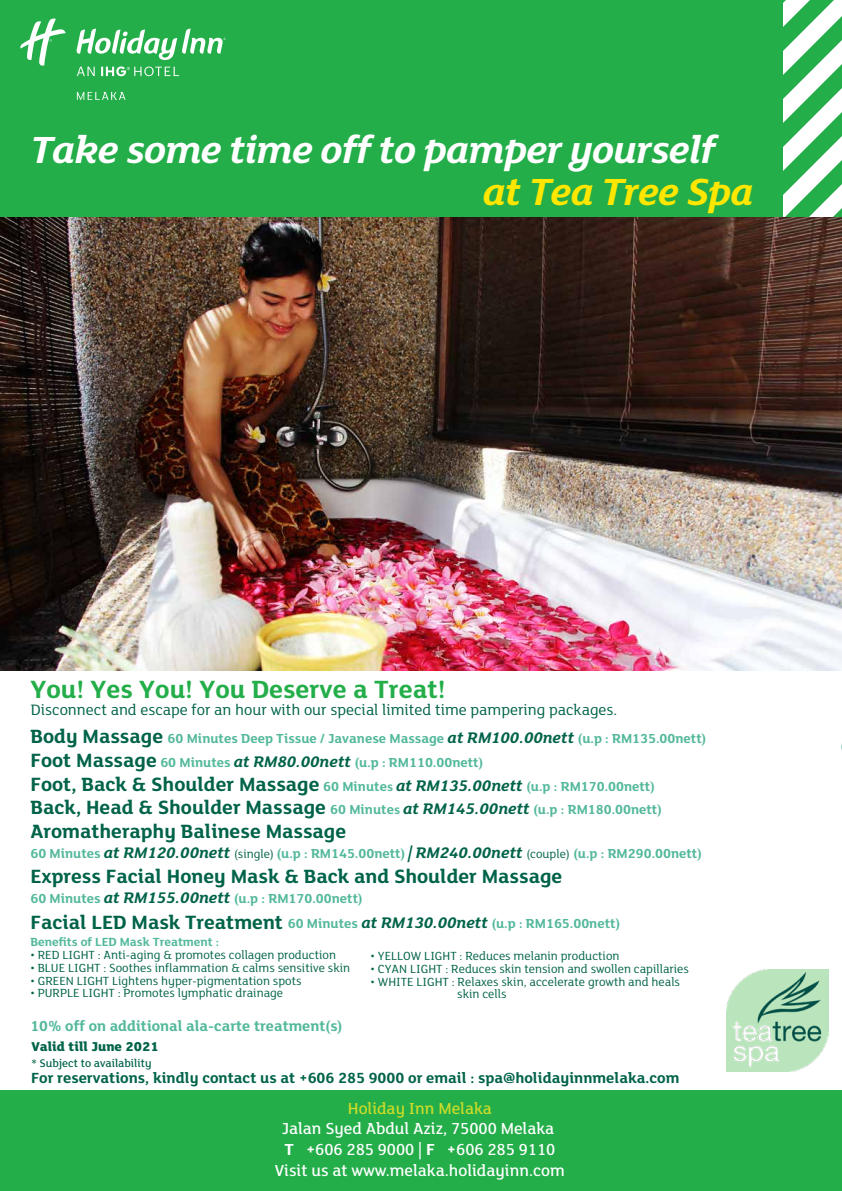
<style>
.page{position:relative;width:842px;height:1191px;background:#fff}
.page>*{position:absolute;margin:0;border:0;box-sizing:border-box;transform-origin:0 0}
.t1{font:italic 700 41.1px "FS Lola";letter-spacing:-.02em;color:#fff}
.t2{font:italic 700 41.1px "FS Lola";letter-spacing:-.02em;color:#ffe700}
.t3{font:700 27.1px "FS Lola";color:#23ae49}
.t4{font:700 20.9px "FS Lola";color:#006349}
.t5{font:500 17.4px/20.9px "FS Lola";color:#fff;text-align:center}
.t6{font:500 17.4px "FS Lola";color:#ccdb29}
.t7{font:16.4px "FS Lola";color:#006349}
.t8{font:700 16px "FS Lola";color:#006349}
.t9{font:700 15.8px "FS Lola";color:#53b89c}
.t10{font:700 14.2px "FS Lola";color:#53b89c}
.t11{font:800 14px "FS Lola";color:#006349}
.t12{font:12.8px/12.8px "FS Lola";color:#006349}
.t13{font:700 12.8px "FS Lola";color:#53b89c}
.t14{font:500 12px "FS Lola";color:#006349}
.s1{font-size:20.9px;color:#006349}
.s2{font-style:italic;font-size:16.7px;color:#006349}
.s3{font-size:13.3px}
.s4{font-weight:400;font-size:12.8px;color:#006349}
.s5{font-weight:700}
</style>
<div class="page">
<div style="left:0;top:0;width:842px;height:632px;background:#23ae49"></div>
<svg style="left:783px;top:0;width:59px;height:217px"></svg>
<svg style="left:20px;top:18px;width:206px;height:58px"></svg>
<svg style="left:77px;top:92px;width:48px;height:8px"></svg>
<div style="left:0;top:1090px;width:842px;height:101px;background:#23ae49"></div>
<img style="left:727px;top:969px;width:102px;height:102px">
<img style="left:0;top:217px;width:842px;height:454px">
<h1 class="t1" style="left:30px;top:121px;width:687px">Take some time off to pamper yourself</h1>
<h1 class="t2" style="left:483px;top:163px;width:272px">at Tea Tree Spa</h1>
<h2 class="t3" style="left:30px;top:670px;width:417px">You! Yes You! You Deserve a Treat!</h2>
<p class="t7" style="left:31px;top:699px;width:588px">Disconnect and escape for an hour with our special limited time pampering packages.</p>
<p class="t10" style="left:30px;top:728px;width:677px"><span class="s1">Body Massage</span> 60 Minutes Deep Tissue / Javanese Massage <span class="s2">at RM100.00nett</span> (u.p : RM135.00nett)</p>
<p class="t10" style="left:30px;top:753px;width:454px"><span class="s1">Foot Massage</span> 60 Minutes <span class="s2">at RM80.00nett</span> (u.p : RM110.00nett)</p>
<p class="t10" style="left:30px;top:777px;width:626px"><span class="s1">Foot, Back &amp; Shoulder Massage</span> 60 Minute<span class="s3">s</span> <span class="s2">at RM135.00nett</span> (u.p : RM170.00nett)</p>
<p class="t10" style="left:30px;top:800px;width:633px"><span class="s1">Back, Head &amp; Shoulder Massage</span> 60 Minute<span class="s3">s</span> <span class="s2">at RM145.00nett</span> (u.p : RM180.00nett)</p>
<h3 class="t4" style="left:30px;top:816px;width:317px">Aromatheraphy Balinese Massage</h3>
<p class="t10" style="left:30px;top:843px;width:673px">60 Minutes <span class="s2">at RM120.00nett</span> <span class="s4">(single)</span> (u.p : RM145.00nett) <span class="s2">| RM240.00nett</span> <span class="s4">(couple)</span> (u.p : RM290.00nett)</p>
<h3 class="t4" style="left:30px;top:862px;width:533px">Express Facial Honey Mask &amp; Back and Shoulder Massage</h3>
<p class="t10" style="left:30px;top:888px;width:334px">60 Minutes <span class="s2">at RM155.00nett</span> (u.p : RM170.00nett)</p>
<p class="t10" style="left:30px;top:914px;width:591px"><span class="s1">Facial LED Mask Treatment</span> 60 Minutes <span class="s2">at RM130.00nett</span> (u.p : RM165.00nett)</p>
<p class="t13" style="left:30px;top:933px;width:190px">Benefits of LED Mask Treatment :</p>
<p class="t12" style="left:30px;top:947px;width:307px">• RED LIGHT : Anti-aging &amp; promotes collagen production</p>
<p class="t12" style="left:30px;top:960px;width:321px">• BLUE LIGHT : Soothes inflammation &amp; calms sensitive skin</p>
<p class="t12" style="left:30px;top:973px;width:273px">• GREEN LIGHT Lightens hyper-pigmentation spots</p>
<p class="t12" style="left:30px;top:986px;width:254px">• PURPLE LIGHT : Promotes lymphatic drainage</p>
<p class="t9" style="left:30px;top:1014px;width:314px">10% off on additional ala-carte treatment(s)</p>
<p class="t11" style="left:31px;top:1036px;width:129px">Valid till June 2021</p>
<p class="t14" style="left:31px;top:1055px;width:122px">* Subject to availability</p>
<p class="t12" style="left:371px;top:948px;width:250px">• YELLOW LIGHT : Reduces melanin production</p>
<p class="t12" style="left:371px;top:961px;width:320px">• CYAN LIGHT : Reduces skin tension and swollen capillaries</p>
<p class="t12" style="left:457px;top:974px;width:224px;text-indent:-87px">• WHITE LIGHT : Relaxes skin, accelerate growth and heals skin cells</p>
<p class="t8" style="left:31px;top:1066px;width:650px">For reservations, kindly contact us at +606 285 9000 or email : spa@holidayinnmelaka.com</p>
<p class="t6" style="left:348px;top:1096px;width:146px">Holiday Inn Melaka</p>
<p class="t5" style="left:275px;top:1117px;width:292px">Jalan Syed Abdul Aziz, 75000 Melaka<br><span class="s5">T +</span>606 285 9000 | <span class="s5">F +</span>606 285 9110<br>Visit us at www.melaka.holidayinn.com</p>
</div>
